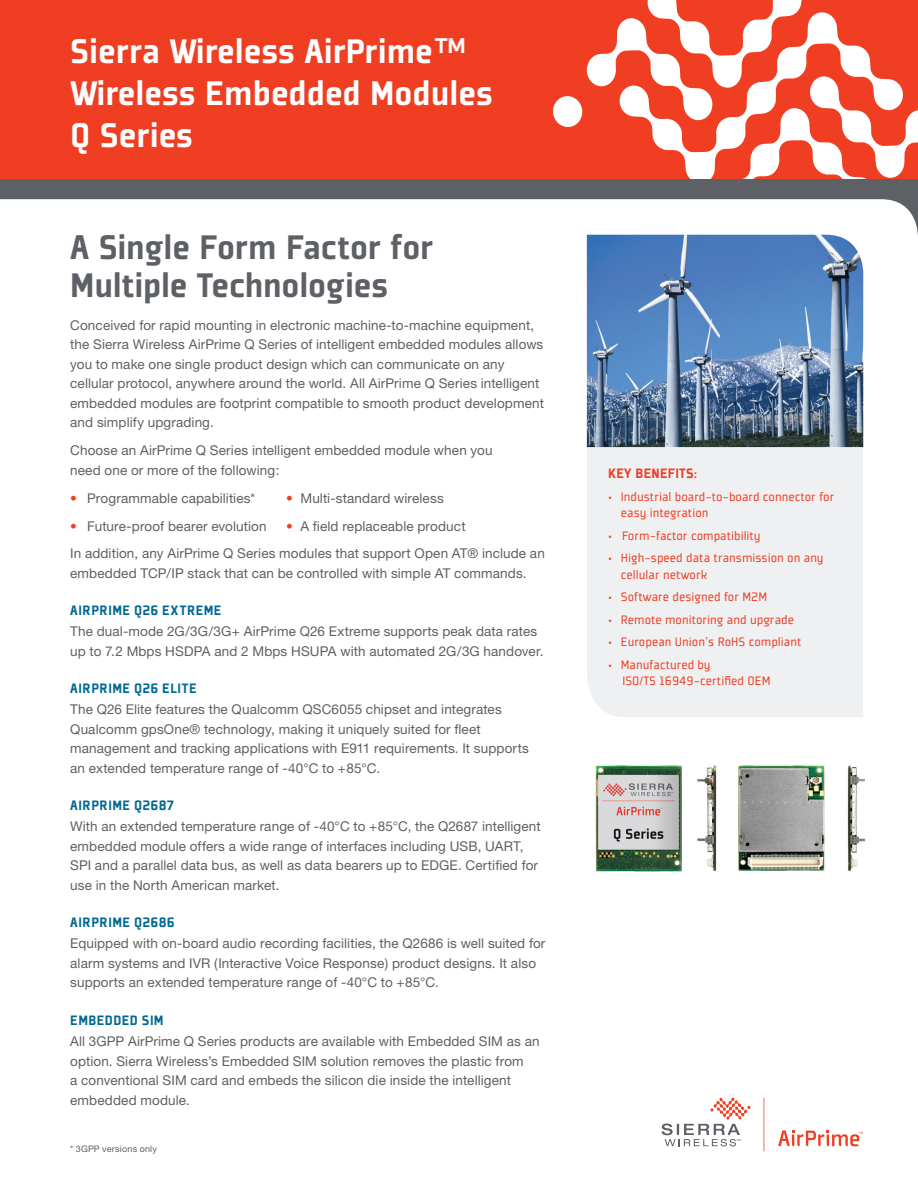
<style>
.page{position:relative;width:918px;height:1188px;background:#fff}
.page>*{position:absolute;margin:0;border:0;box-sizing:border-box;transform-origin:0 0}
.t1{font:900 37.5px/42px "Plexes Pro";color:#fff}
.t2{font:900 37.5px/37.5px "Plexes Pro";letter-spacing:-.005em;color:#5d6065}
.t3{font:900 15px "Plexes Pro";letter-spacing:.025em;color:#006893}
.t4{font:900 15px "Plexes Pro";letter-spacing:.015em;color:#ef3e22}
.t5{font:13.5px/19.5px "Helvetica Neue";letter-spacing:.01em;color:#5d6065}
.t6{font:13.5px/16.2px "Plexes Pro";color:#ef3e22}
.t7{font:9px "Helvetica Neue";letter-spacing:.025em;color:#5d6065}
.s1{font-weight:700;color:#ef3e22}
</style>
<div class="page">
<img style="left:587px;top:237px;width:276px;height:210px">
<div style="left:587px;top:447px;width:276px;height:270px;background:#eef0f2"></div>
<hr style="left:764px;top:1098px;width:1px;height:53px;background:#ef3e22">
<svg style="left:662px;top:1098px;width:89px;height:48px"></svg>
<svg style="left:778px;top:1130px;width:85px;height:16px"></svg>
<img style="left:595px;top:765px;width:270px;height:107px">
<svg style="left:0;top:178px;width:918px;height:59px"></svg>
<div style="left:0;top:0;width:918px;height:178px;background:#ef3e22"></div>
<svg style="left:553px;top:0;width:365px;height:184px"></svg>
<h1 class="t1" style="left:70px;top:29px;width:424px">Sierra Wireless AirPrime™<br>Wireless Embedded Modules<br>Q Series</h1>
<h1 class="t2" style="left:70px;top:228px;width:365px">A Single Form Factor for<br>Multiple Technologies</h1>
<p class="t5" style="left:70px;top:315px;width:475px">Conceived for rapid mounting in electronic machine-to-machine equipment, the Sierra Wireless AirPrime Q Series of intelligent embedded modules allows you to make one single product design which can communicate on any cellular protocol, anywhere around the world. All AirPrime Q Series intelligent embedded modules are footprint compatible to smooth product development and simplify upgrading.</p>
<p class="t5" style="left:70px;top:441px;width:424px">Choose an AirPrime Q Series intelligent embedded module when you need one or more of the following:</p>
<p class="t5" style="left:70px;top:488px;width:187px"><span class="s1">•</span> Programmable capabilities*</p>
<p class="t5" style="left:286px;top:488px;width:159px"><span class="s1">•</span> Multi-standard wireless</p>
<p class="t5" style="left:70px;top:516px;width:198px"><span class="s1">•</span> Future-proof bearer evolution</p>
<p class="t5" style="left:70px;top:512px;width:476px;line-height:27.3px;text-indent:216px"><span class="s1">•</span> A field replaceable product<br>In addition, any AirPrime Q Series modules that support Open AT® include an</p>
<p class="t5" style="left:70px;top:563px;width:458px">embedded TCP/IP stack that can be controlled with simple AT commands.</p>
<p class="t3" style="left:70px;top:602px;width:151px">AirPrime Q26 EXTREME</p>
<p class="t5" style="left:70px;top:621px;width:475px">The dual-mode 2G/3G/3G+ AirPrime Q26 Extreme supports peak data rates up to 7.2 Mbps HSDPA and 2 Mbps HSUPA with automated 2G/3G handover.</p>
<p class="t3" style="left:70px;top:680px;width:115px">AirPrime Q26 ELITE</p>
<p class="t5" style="left:70px;top:700px;width:460px">The Q26 Elite features the Qualcomm QSC6055 chipset and integrates Qualcomm gpsOne® technology, making it uniquely suited for fleet management and tracking applications with E911 requirements. It supports an extended temperature range of -40°C to +85°C.</p>
<p class="t3" style="left:70px;top:797px;width:105px">AirPrime Q2687</p>
<p class="t5" style="left:70px;top:817px;width:472px">With an extended temperature range of -40°C to +85°C, the Q2687 intelligent embedded module offers a wide range of interfaces including USB, UART, SPI and a parallel data bus, as well as data bearers up to EDGE. Certified for use in the North American market.</p>
<p class="t3" style="left:70px;top:914px;width:106px">AirPrime Q2686</p>
<p class="t5" style="left:70px;top:934px;width:477px">Equipped with on-board audio recording facilities, the Q2686 is well suited for alarm systems and IVR (Interactive Voice Response) product designs. It also supports an extended temperature range of -40°C to +85°C.</p>
<p class="t3" style="left:70px;top:1012px;width:95px">Embedded SIM</p>
<p class="t5" style="left:70px;top:1032px;width:471px">All 3GPP AirPrime Q Series products are available with Embedded SIM as an option. Sierra Wireless’s Embedded SIM solution removes the plastic from<br>a conventional SIM card and embeds the silicon die inside the intelligent embedded module.</p>
<p class="t7" style="left:70px;top:1143px;width:88px">* 3GPP versions only</p>
<p class="t4" style="left:608px;top:465px;width:91px">Key Benefits:</p>
<p class="t6" style="left:621px;top:488px;width:215px;text-indent:-13px">• Industrial board-to-board connector for easy integration</p>
<p class="t6" style="left:608px;top:527px;width:154px">• Form-factor compatibility</p>
<p class="t6" style="left:621px;top:550px;width:204px;text-indent:-13px">• High-speed data transmission on any cellular network</p>
<p class="t6" style="left:608px;top:588px;width:161px">• Software designed for M2M</p>
<p class="t6" style="left:608px;top:611px;width:187px">• Remote monitoring and upgrade</p>
<p class="t6" style="left:608px;top:634px;width:195px">• European Union’s RoHS compliant</p>
<p class="t6" style="left:622px;top:656px;width:150px;text-indent:-14px">• Manufactured by<br>ISO/TS 16949-certified OEM</p>
</div>
